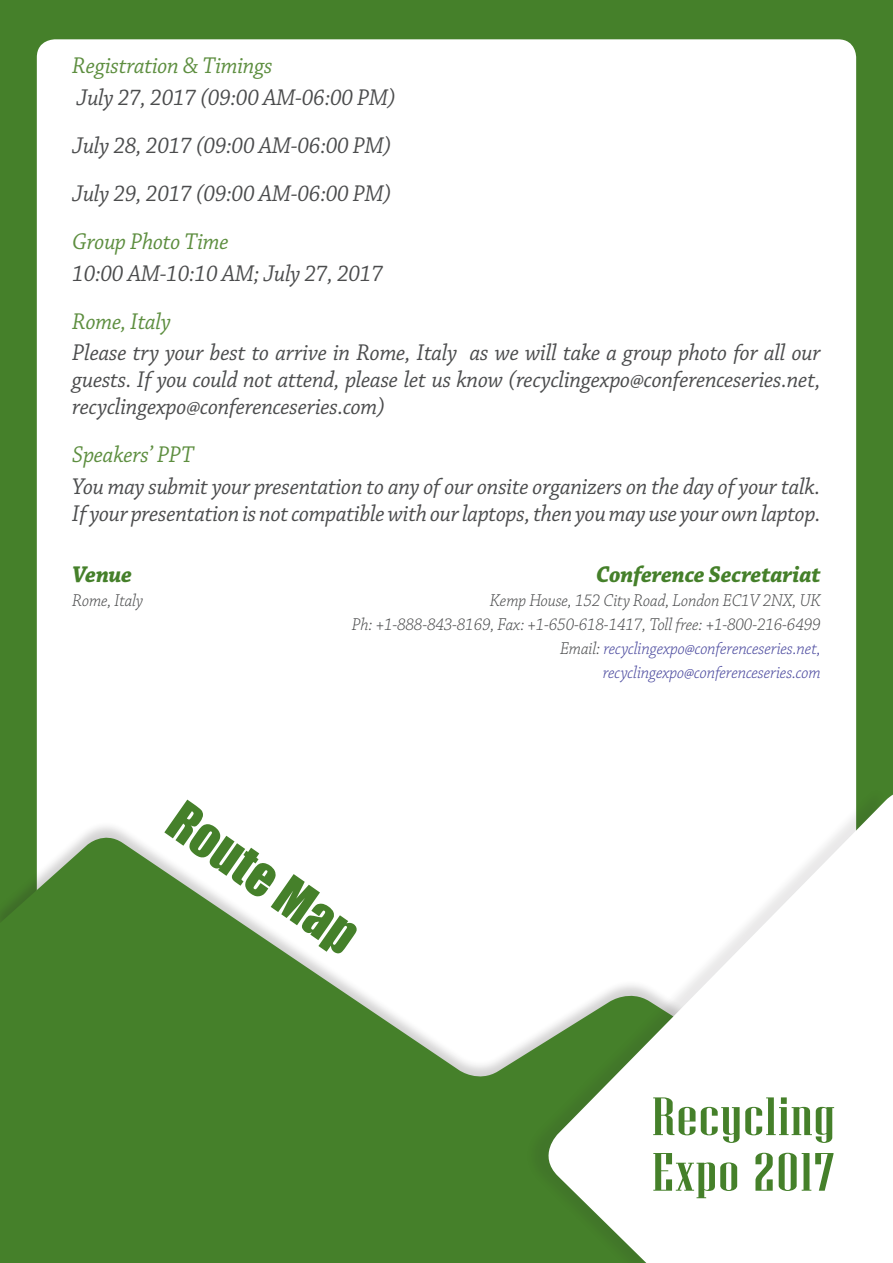
<style>
.page{position:relative;width:893px;height:1263px;background:#45802a}
.page>*{position:absolute;margin:0;border:0;box-sizing:border-box;transform-origin:0 0}
.t1{font:53.85px/55.7px "Niagara Solid";letter-spacing:.02em;color:#45802a;scale:1.39 1}
.t2{font:50.7px "Impact";color:#45802a}
.t3{font:italic 24px/27px "Chaparral Pro";letter-spacing:-.01em;color:#4b4c4d;text-align:justify;scale:.95 1}
.t4{font:italic 24px "Chaparral Pro";letter-spacing:-.01em;color:#5d8e3f;scale:.95 1}
.t5{font:italic 700 24px "Chaparral Pro";letter-spacing:-.01em;color:#45802a;scale:.95 1}
.t6{font:italic 300 18px "Chaparral Pro";letter-spacing:-.01em;color:#4b4c4d;scale:.95 1}
.t7{font:italic 300 18px "Chaparral Pro";letter-spacing:-.01em;color:#48479d;scale:.95 1}
.s1{color:#4b4c4d}
</style>
<div class="page">
<div style="left:37px;top:39px;width:819px;height:1069px;background:#fff;border-radius:18px"></div>
<svg style="left:0;top:830px;width:526px;height:278px;fill:#45802a"></svg>
<div style="left:526px;top:787px;width:360px;height:476px;background:#231f20;opacity:.1"></div>
<svg style="left:537px;top:795px;width:356px;height:468px"></svg>
<p class="t4" style="left:72px;top:53px;width:212px">Registration &amp; Timings</p>
<p class="t3" style="left:77px;top:85px;width:337px">July 27, 2017 (09:00 AM-06:00 PM)</p>
<p class="t3" style="left:72px;top:133px;width:337px">July 28, 2017 (09:00 AM-06:00 PM)</p>
<p class="t3" style="left:72px;top:181px;width:337px">July 29, 2017 (09:00 AM-06:00 PM)</p>
<p class="t4" style="left:72px;top:229px;width:166px">Group Photo Time</p>
<p class="t3" style="left:72px;top:261px;width:329px">10:00 AM-10:10 AM; July 27, 2017</p>
<p class="t4" style="left:72px;top:308px;width:105px">Rome, Italy</p>
<p class="t3" style="left:72px;top:340px;width:789px">Please try your best to arrive in Rome, Italy as we will take a group photo for all our guests. If you could not attend, please let us know (recyclingexpo@conferenceseries.net, recyclingexpo@conferenceseries.com)</p>
<p class="t4" style="left:72px;top:442px;width:129px">Speakers’ PPT</p>
<p class="t3" style="left:72px;top:474px;width:789px">You may submit your presentation to any of our onsite organizers on the day of your talk.<br>If your presentation is not compatible with our laptops, then you may use your own laptop.</p>
<p class="t5" style="left:72px;top:560px;width:65px">Venue</p>
<p class="t6" style="left:72px;top:591px;width:76px">Rome, Italy</p>
<p class="t5" style="left:596px;top:560px;width:238px">Conference Secretariat</p>
<p class="t6" style="left:490px;top:591px;width:350px">Kemp House, 152 City Road, London EC1V 2NX, UK</p>
<p class="t6" style="left:352px;top:615px;width:495px">Ph: +1-888-843-8169, Fax: +1-650-618-1417, Toll free: +1-800-216-6499</p>
<p class="t7" style="left:560px;top:639px;width:276px"><span class="s1">Email:</span> recyclingexpo@conferenceseries.net,</p>
<p class="t7" style="left:603px;top:663px;width:231px">recyclingexpo@conferenceseries.com</p>
<p class="t2" style="left:197px;top:783px;width:219px;rotate:35deg">Route Map</p>
<p class="t1" style="left:652px;top:1089px;width:133px">Recycling<br>Expo 2017</p>
</div>
